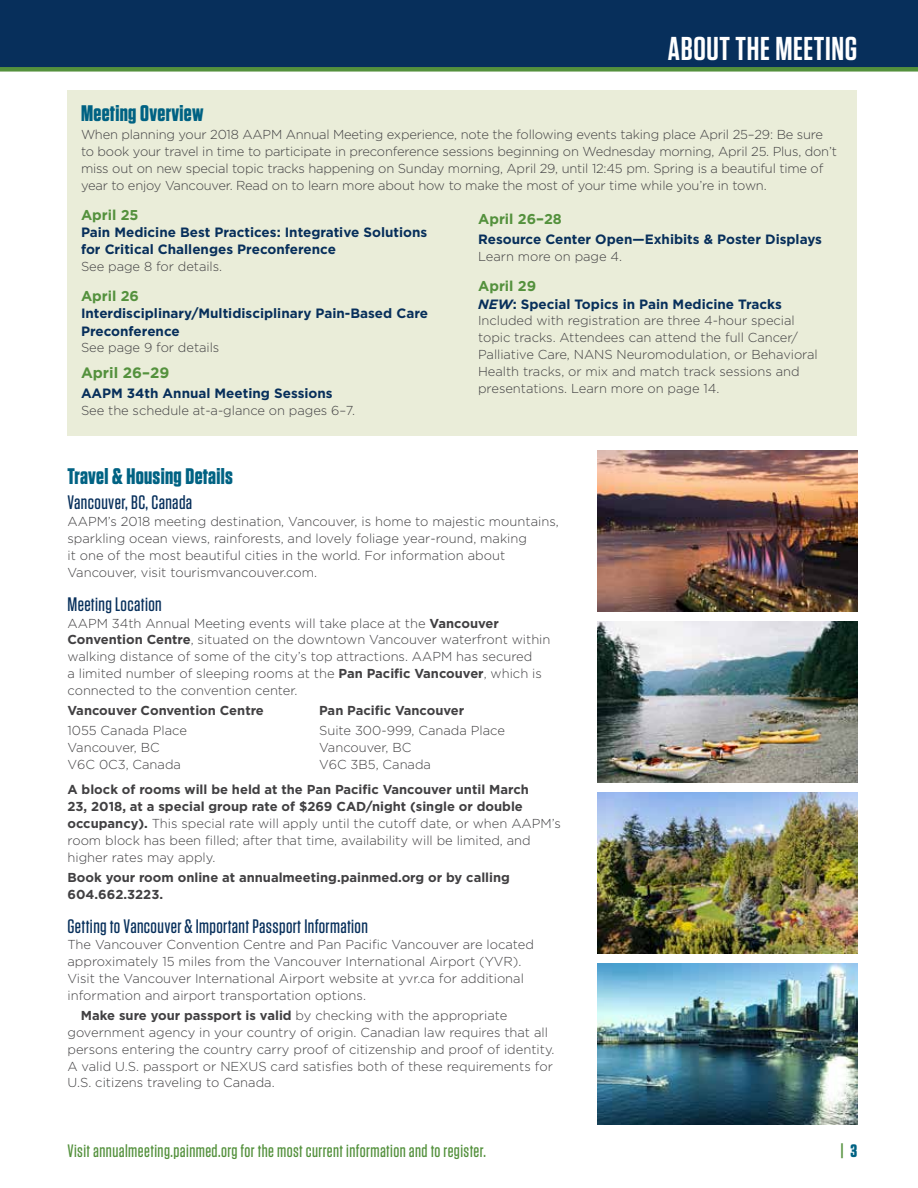
<style>
.page{position:relative;width:918px;height:1188px;background:#fff}
.page>*{position:absolute;margin:0;border:0;box-sizing:border-box;transform-origin:0 0}
.t1{font:600 33px "Tungsten";letter-spacing:.02em;color:#fff}
.t2{font:700 22.5px "Tungsten";letter-spacing:.015em;color:#006283}
.t3{font:500 19.5px "Tungsten";letter-spacing:.02em;color:#072f5b}
.t4{font:500 18px "Tungsten";letter-spacing:.025em;color:#54913d}
.t5{font:700 18px "Tungsten";color:#54913d}
.t6{font:700 15px "Gotham";color:#54913d}
.t7{font:700 14.25px "Gotham";color:#54913d}
.t8{font:700 13.5px/17.2px "Gotham";color:#072f5b}
.t9{font:300 12.9px/17px "Gotham";color:#414042}
.t10{font:700 12.9px/17px "Gotham";color:#414042}
.s1{font-size:15px}
.s2{font-style:italic}
.s3{font-weight:700}
.s4{color:#006283}
</style>
<div class="page">
<div style="left:0;top:0;width:918px;height:69px;background:#072f5b"></div>
<div style="left:0;top:67px;width:918px;height:5px;background:#54913d"></div>
<div style="left:68px;top:90px;width:789px;height:346px;background:#eaedd9"></div>
<img style="left:597px;top:621px;width:260px;height:162px">
<img style="left:597px;top:792px;width:260px;height:162px">
<img style="left:597px;top:963px;width:260px;height:162px">
<img style="left:597px;top:450px;width:260px;height:162px">
<h1 class="t1" style="left:668px;top:31px;width:191px">ABOUT THE MEETING</h1>
<h2 class="t2" style="left:81px;top:102px;width:124px">Meeting Overview</h2>
<p class="t9" style="left:81px;top:126px;width:758px">When planning your 2018 AAPM Annual Meeting experience, note the following events taking place April 25–29: Be sure to book your travel in time to participate in preconference sessions beginning on Wednesday morning, April 25. Plus, don’t miss out on new special topic tracks happening on Sunday morning, April 29, until 12:45 pm. Spring is a beautiful time of year to enjoy Vancouver. Read on to learn more about how to make the most of your time while you’re in town.</p>
<p class="t7" style="left:81px;top:205px;width:59px">April 25</p>
<p class="t8" style="left:81px;top:224px;width:348px">Pain Medicine Best Practices: Integrative Solutions for Critical Challenges Preconference</p>
<p class="t9" style="left:81px;top:258px;width:143px">See page 8 for details.</p>
<p class="t7" style="left:81px;top:287px;width:60px">April 26</p>
<p class="t8" style="left:81px;top:305px;width:349px">Interdisciplinary/Multidisciplinary Pain-Based Care<br>Preconference</p>
<p class="t9" style="left:81px;top:339px;width:140px">See page 9 for details</p>
<p class="t6" style="left:81px;top:363px;width:90px">April 26–29</p>
<p class="t8" style="left:81px;top:385px;width:253px">AAPM 34th Annual Meeting Sessions</p>
<p class="t9" style="left:81px;top:402px;width:276px">See the schedule at-a-glance on pages 6–7.</p>
<p class="t7" style="left:478px;top:210px;width:85px">April 26<span class="s1">–</span>28</p>
<p class="t8" style="left:478px;top:231px;width:345px">Resource Center Open—Exhibits &amp; Poster Displays</p>
<p class="t9" style="left:478px;top:248px;width:145px">Learn more on page 4.</p>
<p class="t7" style="left:478px;top:277px;width:60px">April 29</p>
<p class="t8" style="left:478px;top:295px;width:305px"><span class="s2">NEW</span>: Special Topics in Pain Medicine Tracks</p>
<p class="t9" style="left:478px;top:312px;width:341px">Included with registration are three 4-hour special topic tracks. Attendees can attend the full Cancer/ Palliative Care, NANS Neuromodulation, or Behavioral Health tracks, or mix and match track sessions and presentations. Learn more on page 14.</p>
<h2 class="t2" style="left:68px;top:464px;width:167px">Travel &amp; Housing Details</h2>
<h3 class="t3" style="left:68px;top:492px;width:126px">Vancouver, BC, Canada</h3>
<p class="t9" style="left:68px;top:513px;width:493px">AAPM’s 2018 meeting destination, Vancouver, is home to majestic mountains, sparkling ocean views, rainforests, and lovely foliage year-round, making<br>it one of the most beautiful cities in the world. For information about Vancouver, visit tourismvancouver.com.</p>
<h3 class="t3" style="left:68px;top:594px;width:96px">Meeting Location</h3>
<p class="t9" style="left:68px;top:614px;width:485px">AAPM 34th Annual Meeting events will take place at the <span class="s3">Vancouver Convention Centre</span>, situated on the downtown Vancouver waterfront within walking distance of some of the city’s top attractions. AAPM has secured<br>a limited number of sleeping rooms at the <span class="s3">Pan Pacific Vancouver</span>, which is connected to the convention center.</p>
<p class="t10" style="left:68px;top:702px;width:198px">Vancouver Convention Centre</p>
<p class="t9" style="left:68px;top:721px;width:121px">1055 Canada Place<br>Vancouver, BC<br>V6C 0C3, Canada</p>
<p class="t10" style="left:319px;top:702px;width:147px">Pan Pacific Vancouver</p>
<p class="t9" style="left:319px;top:721px;width:187px">Suite 300-999, Canada Place<br>Vancouver, BC<br>V6C 3B5, Canada</p>
<p class="t9" style="left:68px;top:781px;width:495px"><span class="s3">A block of rooms will be held at the Pan Pacific Vancouver until March<br>23, 2018, at a special group rate of $269 CAD/night (single or double occupancy).</span> This special rate will apply until the cutoff date, or when AAPM’s room block has been filled; after that time, availability will be limited, and higher rates may apply.</p>
<p class="t10" style="left:68px;top:869px;width:444px">Book your room online at annualmeeting.painmed.org or by calling<br>604.662.3223.</p>
<h3 class="t3" style="left:68px;top:916px;width:302px">Getting to Vancouver &amp; Important Passport Information</h3>
<p class="t9" style="left:68px;top:936px;width:468px">The Vancouver Convention Centre and Pan Pacific Vancouver are located approximately 15 miles from the Vancouver International Airport (YVR).<br>Visit the Vancouver International Airport website at yvr.ca for additional information and airport transportation options.</p>
<p class="t9" style="left:68px;top:1007px;width:489px;text-indent:13px"><span class="s3">Make sure your passport is valid</span> by checking with the appropriate government agency in your country of origin. Canadian law requires that all persons entering the country carry proof of citizenship and proof of identity.<br>A valid U.S. passport or NEXUS card satisfies both of these requirements for U.S. citizens traveling to Canada.</p>
<h3 class="t4" style="left:68px;top:1141px;width:420px">Visit annualmeeting.painmed.org for the most current information and to register.</h3>
<h3 class="t5" style="left:840px;top:1141px;width:18px">| <span class="s4">3</span></h3>
</div>
